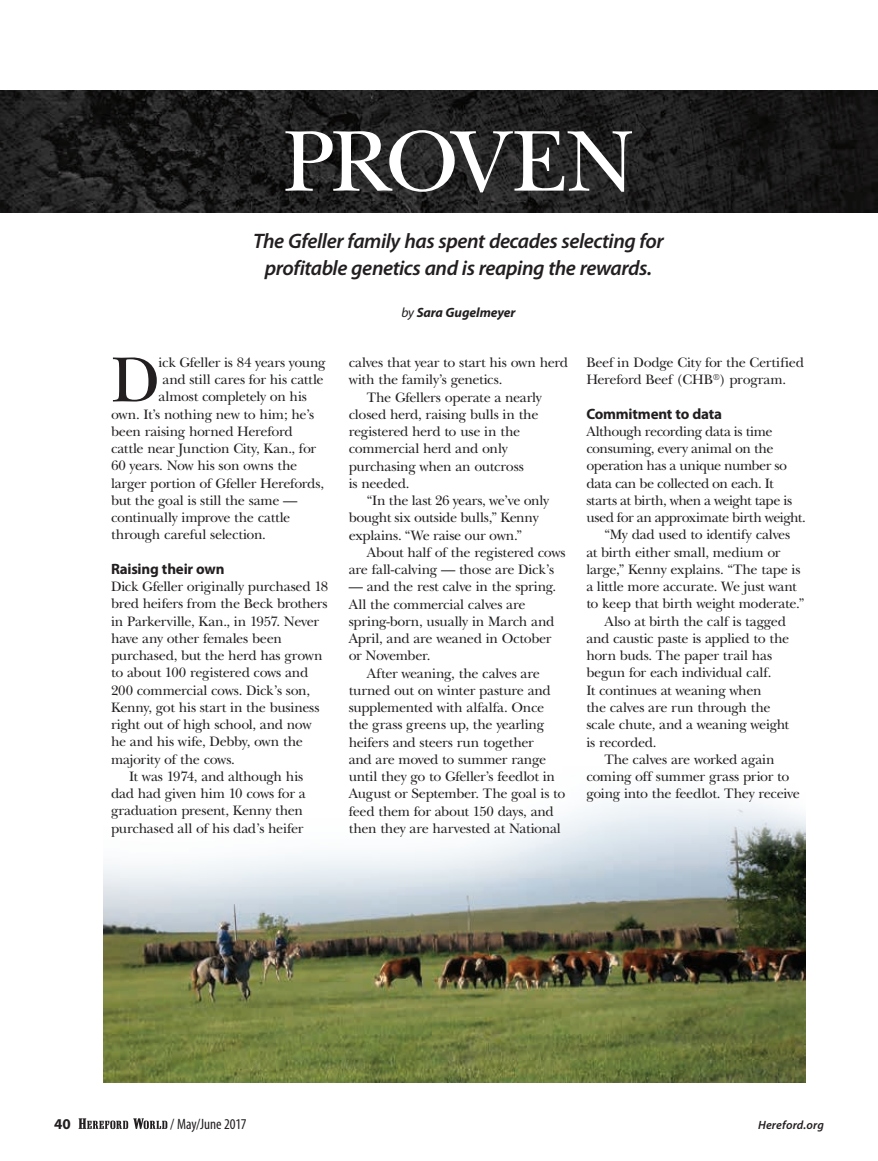
<style>
.page{position:relative;width:878px;height:1161px;background:#fff}
.page>*{position:absolute;margin:0;border:0;box-sizing:border-box;transform-origin:0 0}
.t1{font:90px "New Baskerville";letter-spacing:-.05em;color:#fff}
.t2{font:66.45px "New Baskerville";color:#231f20}
.t3{font:italic 600 21px/27px "Myriad Pro";letter-spacing:-.02em;color:#231f20;text-align:center}
.t4{font:700 15px "Myriad Pro";letter-spacing:-.015em;color:#231f20}
.t5{font:condensed 15px "Myriad Pro";color:#231f20}
.t6{font:14.25px/17.2px "New Baskerville";letter-spacing:-.02em;color:#231f20}
.t7{font:14.25px "New Baskerville";letter-spacing:-.04em;color:#231f20}
.t8{font:italic 700 13.5px "Myriad Pro";letter-spacing:-.005em;color:#231f20}
.t9{font:italic 600 12px "Myriad Pro";letter-spacing:.015em;color:#231f20}
.s1{font-weight:400}
</style>
<div class="page">
<img style="left:0;top:90px;width:877px;height:123px">
<img style="left:104px;top:800px;width:701px;height:283px">
<svg style="left:79px;top:1118px;width:88px;height:11px"></svg>
<h1 class="t1" style="left:283px;top:109px;width:352px">PROVEN</h1>
<h3 class="t3" style="left:253px;top:228px;width:412px">The Gfeller family has spent decades selecting for profitable genetics and is reaping the rewards.</h3>
<p class="t8" style="left:401px;top:305px;width:115px"><span class="s1">by</span> Sara Gugelmeyer</p>
<h2 class="t2" style="left:111px;top:341px;width:51px">D</h2>
<p class="t6" style="left:158px;top:354px;width:169px">ick Gfeller is 84 years young</p>
<p class="t6" style="left:163px;top:371px;width:162px">and still cares for his cattle</p>
<p class="t6" style="left:158px;top:388px;width:150px">almost completely on his</p>
<p class="t6" style="left:111px;top:406px;width:205px">own. It’s nothing new to him; he’s</p>
<p class="t6" style="left:111px;top:423px;width:183px">been raising horned Hereford</p>
<p class="t6" style="left:111px;top:440px;width:207px">cattle near Junction City, Kan., for</p>
<p class="t6" style="left:111px;top:457px;width:188px">60 years. Now his son owns the</p>
<p class="t6" style="left:111px;top:475px;width:214px">larger portion of Gfeller Herefords,</p>
<p class="t6" style="left:111px;top:492px;width:188px">but the goal is still the same —</p>
<p class="t6" style="left:111px;top:509px;width:181px">continually improve the cattle</p>
<p class="t6" style="left:111px;top:526px;width:156px">through careful selection.</p>
<p class="t4" style="left:111px;top:560px;width:115px">Raising their own</p>
<p class="t6" style="left:111px;top:578px;width:219px">Dick Gfeller originally purchased 18</p>
<p class="t6" style="left:111px;top:595px;width:218px">bred heifers from the Beck brothers</p>
<p class="t6" style="left:111px;top:613px;width:210px">in Parkerville, Kan., in 1957. Never</p>
<p class="t6" style="left:111px;top:630px;width:172px">have any other females been</p>
<p class="t6" style="left:111px;top:647px;width:213px">purchased, but the herd has grown</p>
<p class="t6" style="left:111px;top:664px;width:199px">to about 100 registered cows and</p>
<p class="t6" style="left:111px;top:682px;width:200px">200 commercial cows. Dick’s son,</p>
<p class="t6" style="left:111px;top:699px;width:210px">Kenny, got his start in the business</p>
<p class="t6" style="left:111px;top:716px;width:202px">right out of high school, and now</p>
<p class="t6" style="left:111px;top:733px;width:193px">he and his wife, Debby, own the</p>
<p class="t6" style="left:111px;top:751px;width:125px">majority of the cows.</p>
<p class="t6" style="left:129px;top:768px;width:176px">It was 1974, and although his</p>
<p class="t6" style="left:111px;top:785px;width:196px">dad had given him 10 cows for a</p>
<p class="t6" style="left:111px;top:802px;width:193px">graduation present, Kenny then</p>
<p class="t6" style="left:111px;top:820px;width:194px">purchased all of his dad’s heifer</p>
<p class="t6" style="left:349px;top:354px;width:221px">calves that year to start his own herd</p>
<p class="t6" style="left:349px;top:371px;width:155px">with the family’s genetics.</p>
<p class="t6" style="left:367px;top:388px;width:177px">The Gfellers operate a nearly</p>
<p class="t6" style="left:349px;top:406px;width:191px">closed herd, raising bulls in the</p>
<p class="t6" style="left:349px;top:423px;width:173px">registered herd to use in the</p>
<p class="t6" style="left:349px;top:440px;width:160px">commercial herd and only</p>
<p class="t6" style="left:349px;top:457px;width:177px">purchasing when an outcross</p>
<p class="t6" style="left:349px;top:475px;width:62px">is needed.</p>
<p class="t6" style="left:367px;top:492px;width:184px">“In the last 26 years, we’ve only</p>
<p class="t6" style="left:349px;top:509px;width:191px">bought six outside bulls,” Kenny</p>
<p class="t6" style="left:349px;top:526px;width:175px">explains. “We raise our own.”</p>
<p class="t6" style="left:367px;top:544px;width:200px">About half of the registered cows</p>
<p class="t6" style="left:349px;top:561px;width:207px">are fall-calving — those are Dick’s</p>
<p class="t6" style="left:349px;top:578px;width:209px">— and the rest calve in the spring.<br>All the commercial calves are spring-born, usually in March and<br>April, and are weaned in October or November.</p>
<p class="t6" style="left:349px;top:664px;width:218px;text-indent:18px">After weaning, the calves are turned out on winter pasture and supplemented with alfalfa. Once the grass greens up, the yearling heifers and steers run together<br>and are moved to summer range until they go to Gfeller’s feedlot in<br>August or September. The goal is to feed them for about 150 days, and then they are harvested at National</p>
<p class="t6" style="left:586px;top:354px;width:219px">Beef in Dodge City for the Certified<br>Hereford Beef (CHB<sup>®</sup>) program.</p>
<p class="t4" style="left:586px;top:405px;width:137px">Commitment to data</p>
<p class="t6" style="left:586px;top:423px;width:188px">Although recording data is time</p>
<p class="t6" style="left:586px;top:440px;width:189px">consuming, every animal on the</p>
<p class="t7" style="left:586px;top:458px;width:202px">operation has a unique number so</p>
<p class="t6" style="left:586px;top:475px;width:189px">data can be collected on each. It</p>
<p class="t6" style="left:586px;top:492px;width:207px">starts at birth, when a weight tape is</p>
<p class="t6" style="left:586px;top:509px;width:221px">used for an approximate birth weight.</p>
<p class="t6" style="left:604px;top:526px;width:187px">“My dad used to identify calves</p>
<p class="t6" style="left:586px;top:544px;width:196px">at birth either small, medium or</p>
<p class="t6" style="left:586px;top:561px;width:216px">large,” Kenny explains. “The tape is</p>
<p class="t6" style="left:586px;top:578px;width:212px">a little more accurate. We just want</p>
<p class="t6" style="left:586px;top:595px;width:219px">to keep that birth weight moderate.”</p>
<p class="t6" style="left:604px;top:613px;width:183px">Also at birth the calf is tagged</p>
<p class="t6" style="left:586px;top:630px;width:204px">and caustic paste is applied to the</p>
<p class="t6" style="left:586px;top:647px;width:187px">horn buds. The paper trail has</p>
<p class="t6" style="left:586px;top:664px;width:187px">begun for each individual calf.</p>
<p class="t6" style="left:586px;top:682px;width:177px">It continues at weaning when</p>
<p class="t6" style="left:586px;top:699px;width:186px">the calves are run through the</p>
<p class="t6" style="left:586px;top:716px;width:204px">scale chute, and a weaning weight</p>
<p class="t6" style="left:586px;top:733px;width:72px">is recorded.</p>
<p class="t6" style="left:604px;top:751px;width:172px">The calves are worked again</p>
<p class="t6" style="left:586px;top:768px;width:205px">coming off summer grass prior to</p>
<p class="t6" style="left:586px;top:785px;width:215px">going into the feedlot. They receive</p>
<p class="t4" style="left:54px;top:1115px;width:18px">40</p>
<p class="t5" style="left:170px;top:1116px;width:78px">/ May/June 2017</p>
<p class="t9" style="left:758px;top:1118px;width:67px">Hereford.org</p>
</div>
